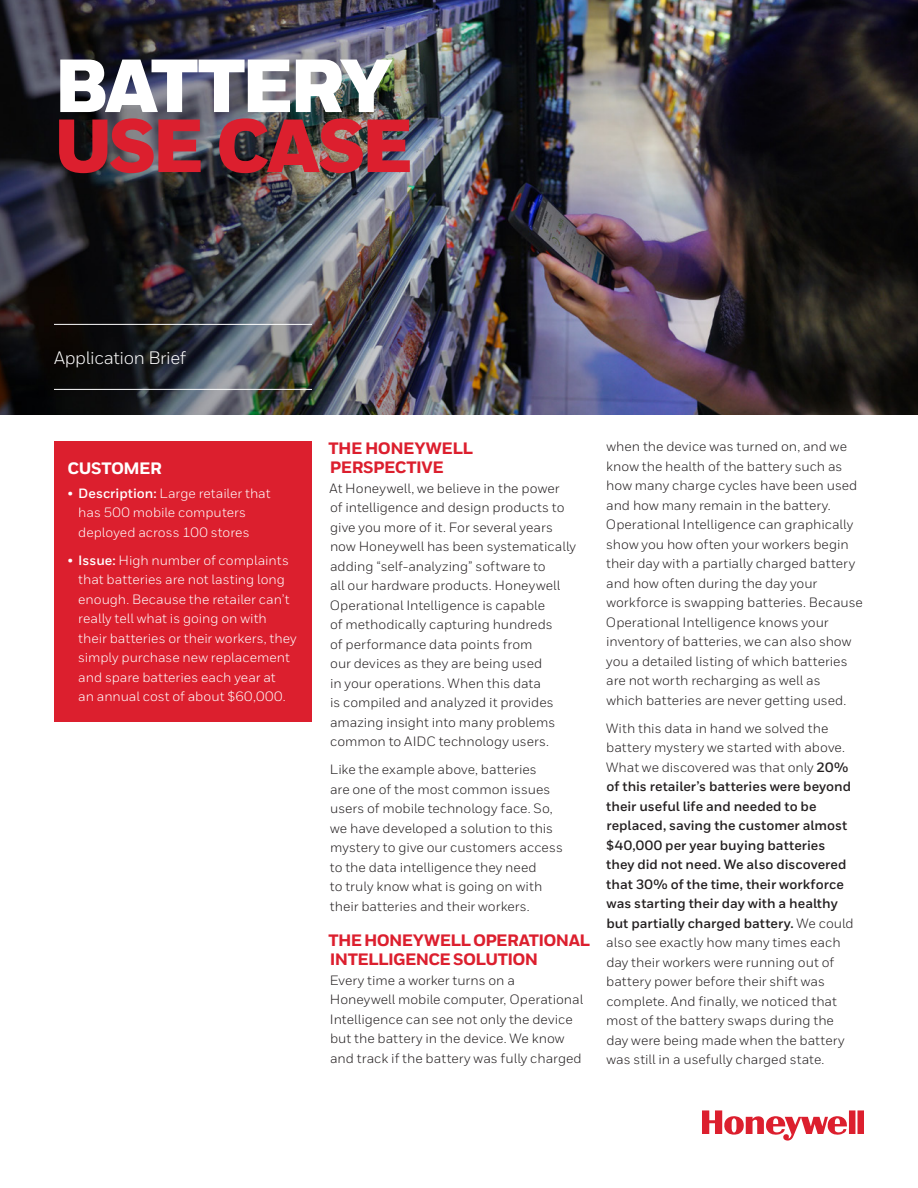
<style>
.page{position:relative;width:918px;height:1188px;background:#fff}
.page>*{position:absolute;margin:0;border:0;box-sizing:border-box;transform-origin:0 0}
.Cover_Title__50_40{font:900 75px/60px "Honeywell Sans";letter-spacing:-.055em;color:#fff}
.Cover_Product_Name{font:18px "Honeywell Sans";letter-spacing:-.02em;color:#fff}
.Heading_2__All_Caps{font:800 16.5px/19.5px "Honeywell Sans";letter-spacing:-.035em;color:#dc1f2e}
.Info_Box__Heading{font:800 16.5px "Honeywell Sans";letter-spacing:-.03em;color:#fff}
.Body__9_13{font:13.5px/19.5px "Honeywell Sans";color:#231f20}
.t1{font:13.5px/19.5px "Honeywell Sans";color:#fff}
.s1{color:#dc1f2e}
.s2{font-weight:700}
</style>
<div class="page">
<img style="left:0;top:0;width:918px;height:415px">
<svg style="left:702px;top:1110px;width:162px;height:31px"></svg>
<hr style="left:54px;top:324px;width:258px;height:1px;background:#fff">
<hr style="left:54px;top:389px;width:258px;height:1px;background:#fff">
<div style="left:54px;top:441px;width:258px;height:281px;background:#dc1f2e"></div>
<p class="Cover_Title__50_40" style="left:54px;top:59px;width:361px">BATTERY<br><span class="s1">USE CASE</span></p>
<p class="Cover_Product_Name" style="left:54px;top:347px;width:133px">Application Brief</p>
<p class="Info_Box__Heading" style="left:68px;top:458px;width:96px">CUSTOMER</p>
<p class="t1" style="left:78px;top:483px;width:194px;text-indent:-11px">• <span class="s2">Description:</span> Large retailer that has 500 mobile computers deployed across 100 stores</p>
<p class="t1" style="left:78px;top:550px;width:220px;text-indent:-11px">• <span class="s2">Issue:</span> High number of complaints that batteries are not lasting long enough. Because the retailer can’t really tell what is going on with their batteries or their workers, they simply purchase new replacement and spare batteries each year at<br>an annual cost of about $60,000.</p>
<p class="Heading_2__All_Caps" style="left:328px;top:439px;width:146px">THE HONEYWELL<br>PERSPECTIVE</p>
<p class="Body__9_13" style="left:330px;top:478px;width:248px">At Honeywell, we believe in the power<br>of intelligence and design products to give you more of it. For several years now Honeywell has been systematically adding “self-analyzing” software to<br>all our hardware products. Honeywell Operational Intelligence is capable<br>of methodically capturing hundreds<br>of performance data points from<br>our devices as they are being used<br>in your operations. When this data<br>is compiled and analyzed it provides amazing insight into many problems common to AIDC technology users.</p>
<p class="Body__9_13" style="left:330px;top:760px;width:235px">Like the example above, batteries<br>are one of the most common issues users of mobile technology face. So, we have developed a solution to this mystery to give our customers access to the data intelligence they need<br>to truly know what is going on with their batteries and their workers.</p>
<p class="Heading_2__All_Caps" style="left:328px;top:931px;width:263px">THE HONEYWELL OPERATIONAL<br>INTELLIGENCE SOLUTION</p>
<p class="Body__9_13" style="left:330px;top:970px;width:255px">Every time a worker turns on a Honeywell mobile computer, Operational Intelligence can see not only the device but the battery in the device. We know and track if the battery was fully charged</p>
<p class="Body__9_13" style="left:606px;top:437px;width:258px">when the device was turned on, and we know the health of the battery such as how many charge cycles have been used and how many remain in the battery.<br>Operational Intelligence can graphically show you how often your workers begin their day with a partially charged battery and how often during the day your workforce is swapping batteries. Because Operational Intelligence knows your inventory of batteries, we can also show you a detailed listing of which batteries are not worth recharging as well as<br>which batteries are never getting used.</p>
<p class="Body__9_13" style="left:606px;top:719px;width:249px">With this data in hand we solved the battery mystery we started with above.<br>What we discovered was that only <span class="s2">20% of this retailer’s batteries were beyond their useful life and needed to be replaced, saving the customer almost $40,000 per year buying batteries they did not need. We also discovered that 30% of the time, their workforce was starting their day with a healthy but partially charged battery.</span> We could also see exactly how many times each day their workers were running out of battery power before their shift was complete. And finally, we noticed that most of the battery swaps during the day were being made when the battery was still in a usefully charged state.</p>
</div>
